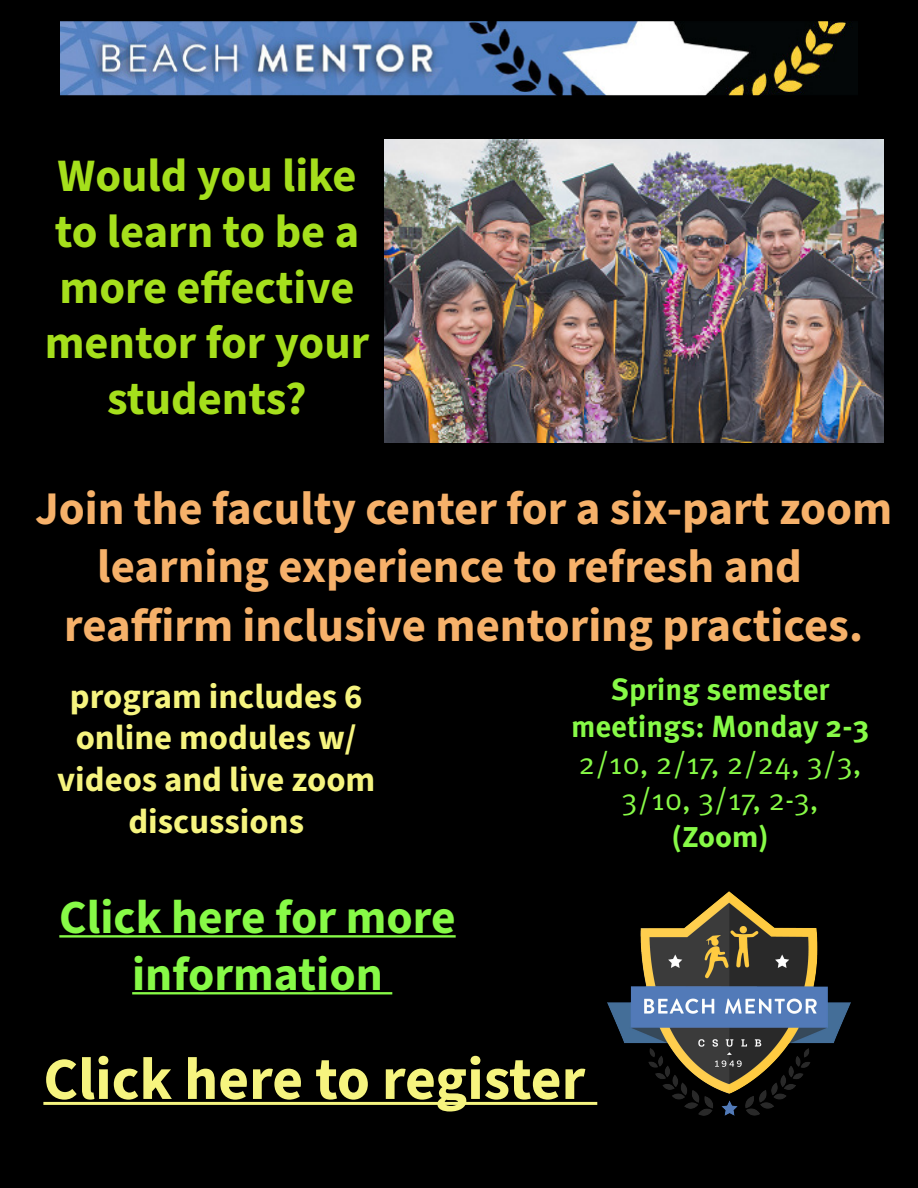
<style>
.page{position:relative;width:918px;height:1188px;background:#000}
.page>*{position:absolute;margin:0;border:0;box-sizing:border-box;transform-origin:0 0}
.t1{font:700 59.7px "Source Sans 3";color:#f6f47f}
.t2{font:700 47.4px/56.8px "Source Sans 3";color:#87fa47;text-align:center}
.t3{font:700 46.8px "Source Sans 3";color:#f6b16a}
.t4{font:700 46.5px/55.8px "Source Sans 3";color:#a5df1c;text-align:center}
.t5{font:700 34.65px/41.7px "Source Sans 3";color:#f6f47f;text-align:center}
.t6{font:30.6px/36.6px "Meta Pro Norm";letter-spacing:-.005em;color:#87fa47;text-align:center}
.s1{font-family:"Meta Pro";font-weight:700}
.s2{font-family:"Source Sans 3";font-weight:700}
</style>
<div class="page">
<img style="left:95px;top:1101px;width:463px;height:1px">
<img style="left:558px;top:891px;width:293px;height:225px">
<img style="left:384px;top:139px;width:500px;height:304px">
<img style="left:60px;top:22px;width:792px;height:73px">
<hr style="left:59px;top:935px;width:397px;height:3px;background:#87fa47">
<hr style="left:132px;top:992px;width:260px;height:2px;background:#87fa47">
<hr style="left:43px;top:1102px;width:554px;height:3px;background:#f6f47f">
<p class="t4" style="left:45px;top:148px;width:326px">Would you like to learn to be a more effective mentor for your students?</p>
<p class="t3" style="left:35px;top:477px;width:859px">Join the faculty center for a six-part zoom</p>
<p class="t3" style="left:97px;top:536px;width:706px">learning experience to refresh and</p>
<p class="t3" style="left:64px;top:595px;width:800px">reaffirm inclusive mentoring practices.</p>
<p class="t5" style="left:57px;top:675px;width:320px">program includes 6 online modules w/ videos and live zoom discussions</p>
<p class="t6" style="left:571px;top:669px;width:300px"><span class="s1">Spring semester meetings: Monday 2-3<br></span>2/10, 2/17, 2/24, 3/3,<br>3/10, 3/17, 2-3, <span class="s2">(Zoom)</span></p>
<p class="t2" style="left:59px;top:888px;width:398px">Click here for more information</p>
<p class="t1" style="left:43px;top:1040px;width:543px">Click here to register</p>
</div>
